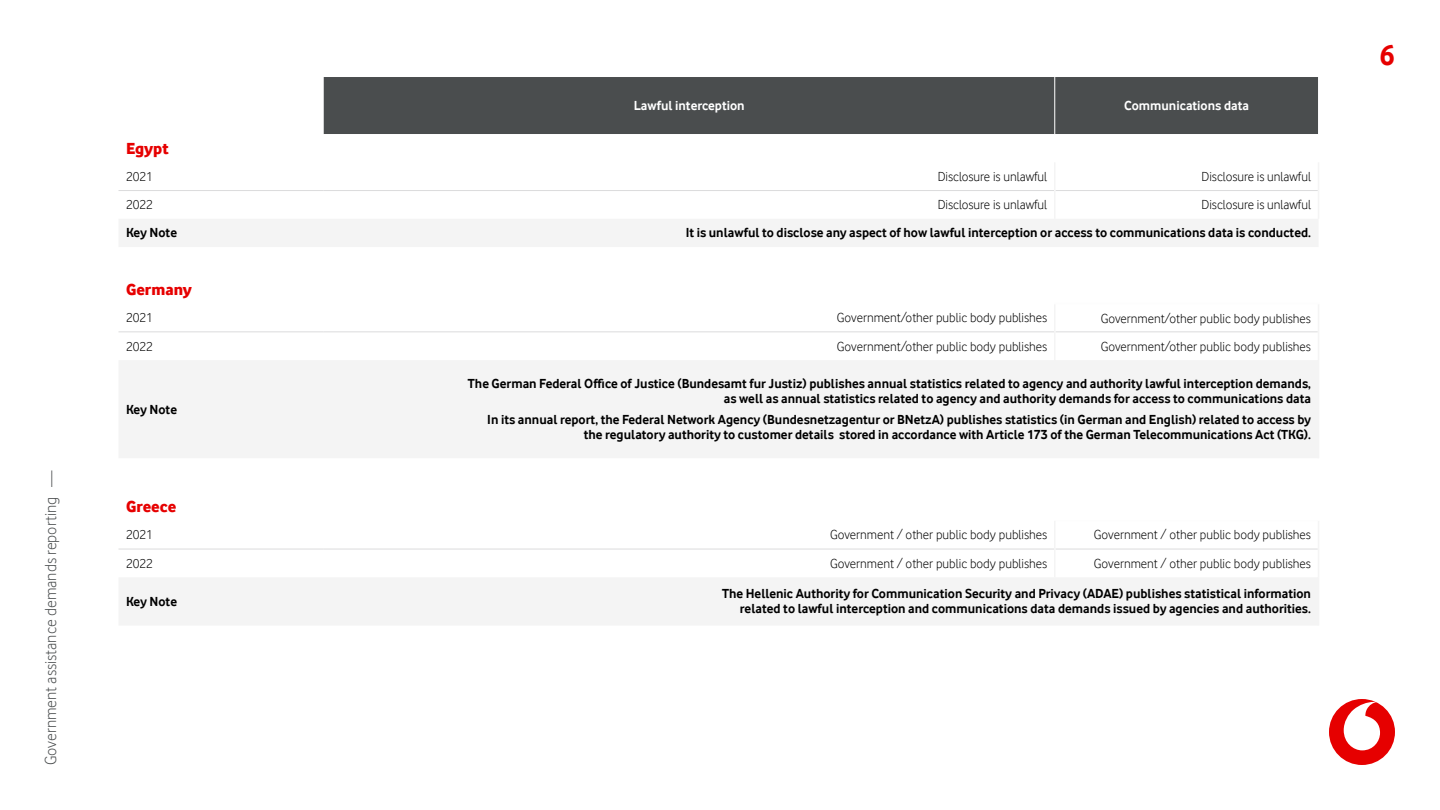
<style>
.page{position:relative;width:1440px;height:810px;background:#fff}
.page>*{position:absolute;margin:0;border:0;box-sizing:border-box;transform-origin:0 0}
.t1{font:700 30px "Vodafone Rg";color:#e60000}
.t2{font:16.5px "Vodafone Lt";color:#4a4d4e}
.t3{font:16.5px "Vodafone Ex B";color:#e60000}
.t4{font:700 13.5px/15px "Vodafone Rg";color:#000;text-align:right}
.t5{font:13.5px "Vodafone Lt";color:#000}
.t6{font:700 13.5px "Vodafone Rg";color:#fff}
</style>
<div class="page">
<div style="left:1329px;top:699px;width:66px;height:66px;background:#e60000;border-radius:50%"></div>
<svg style="left:1344px;top:702px;width:36px;height:48px"></svg>
<div style="left:324px;top:77px;width:994px;height:57px;background:#4a4d4e"></div>
<svg style="left:118px;top:219px;width:1200px;height:239px;fill:#f4f4f4"></svg>
<hr style="left:118px;top:190px;width:206px;height:1px;background:#dbdbdc">
<hr style="left:324px;top:190px;width:730px;height:1px;background:#dbdbdc">
<hr style="left:1056px;top:190px;width:262px;height:1px;background:#dbdbdc">
<hr style="left:118px;top:332px;width:206px;height:1px;background:#dbdbdc">
<hr style="left:324px;top:332px;width:730px;height:1px;background:#dbdbdc">
<hr style="left:1056px;top:332px;width:262px;height:1px;background:#dbdbdc">
<hr style="left:1054px;top:77px;width:1px;height:57px;background:#fff">
<hr style="left:1054px;top:162px;width:2px;height:29px;background:#f4f4f4">
<hr style="left:1054px;top:191px;width:2px;height:28px;background:#f4f4f4">
<svg style="left:1318px;top:163px;width:1px;height:55px"></svg>
<hr style="left:1054px;top:303px;width:265px;height:1px;background:#fdfdfd">
<hr style="left:1054px;top:304px;width:2px;height:28px;background:#f4f4f4">
<hr style="left:1054px;top:332px;width:2px;height:28px;background:#f4f4f4">
<svg style="left:1318px;top:305px;width:1px;height:55px"></svg>
<hr style="left:1318px;top:360px;width:1px;height:98px;background:#f4f4f4">
<div style="left:119px;top:578px;width:1199px;height:47px;background:#f4f4f4"></div>
<hr style="left:119px;top:549px;width:205px;height:1px;background:#dbdbdc">
<hr style="left:324px;top:549px;width:730px;height:1px;background:#dbdbdc">
<hr style="left:1056px;top:549px;width:262px;height:1px;background:#dbdbdc">
<hr style="left:1054px;top:521px;width:2px;height:28px;background:#f4f4f4">
<hr style="left:1054px;top:549px;width:2px;height:28px;background:#f4f4f4">
<svg style="left:1318px;top:521px;width:1px;height:56px"></svg>
<hr style="left:1318px;top:577px;width:1px;height:49px;background:#f4f4f4">
<p class="t2" style="left:41px;top:765px;width:296px;rotate:-90deg">Government assistance demands reporting —</p>
<p class="t6" style="left:634px;top:98px;width:112px">Lawful interception</p>
<p class="t6" style="left:1124px;top:98px;width:126px">Communications data</p>
<p class="t3" style="left:126px;top:138px;width:44px">Egypt</p>
<p class="t5" style="left:126px;top:169px;width:29px">2021</p>
<p class="t5" style="left:938px;top:169px;width:111px">Disclosure is unlawful</p>
<p class="t5" style="left:1202px;top:169px;width:111px">Disclosure is unlawful</p>
<p class="t5" style="left:126px;top:197px;width:29px">2022</p>
<p class="t5" style="left:938px;top:197px;width:111px">Disclosure is unlawful</p>
<p class="t5" style="left:1202px;top:197px;width:111px">Disclosure is unlawful</p>
<p class="t4" style="left:126px;top:225px;width:53px">Key Note</p>
<p class="t4" style="left:686px;top:225px;width:627px">It is unlawful to disclose any aspect of how lawful interception or access to communications data is conducted.</p>
<p class="t3" style="left:126px;top:279px;width:68px">Germany</p>
<p class="t5" style="left:126px;top:310px;width:29px">2021</p>
<p class="t5" style="left:837px;top:310px;width:212px">Government/other public body publishes</p>
<p class="t5" style="left:1101px;top:310px;width:212px">Government/other public body publishes</p>
<p class="t5" style="left:126px;top:338px;width:29px">2022</p>
<p class="t5" style="left:837px;top:338px;width:212px">Government/other public body publishes</p>
<p class="t5" style="left:1101px;top:338px;width:212px">Government/other public body publishes</p>
<p class="t4" style="left:126px;top:402px;width:53px">Key Note</p>
<p class="t4" style="left:468px;top:376px;width:845px">The German Federal Office of Justice (Bundesamt fur Justiz) publishes annual statistics related to agency and authority lawful interception demands, as well as annual statistics related to agency and authority demands for access to communications data</p>
<p class="t4" style="left:487px;top:412px;width:825px">In its annual report, the Federal Network Agency (Bundesnetzagentur or BNetzA) publishes statistics (in German and English) related to access by the regulatory authority to customer details stored in accordance with Article 173 of the German Telecommunications Act (TKG).</p>
<p class="t3" style="left:126px;top:496px;width:52px">Greece</p>
<p class="t5" style="left:126px;top:527px;width:29px">2021</p>
<p class="t5" style="left:830px;top:527px;width:219px">Government / other public body publishes</p>
<p class="t5" style="left:1094px;top:527px;width:219px">Government / other public body publishes</p>
<p class="t5" style="left:126px;top:556px;width:29px">2022</p>
<p class="t5" style="left:830px;top:556px;width:219px">Government / other public body publishes</p>
<p class="t5" style="left:1094px;top:556px;width:219px">Government / other public body publishes</p>
<p class="t4" style="left:126px;top:594px;width:53px">Key Note</p>
<p class="t4" style="left:722px;top:586px;width:590px">The Hellenic Authority for Communication Security and Privacy (ADAE) publishes statistical information related to lawful interception and communications data demands issued by agencies and authorities.</p>
<h1 class="t1" style="left:1380px;top:38px;width:17px">6</h1>
</div>
